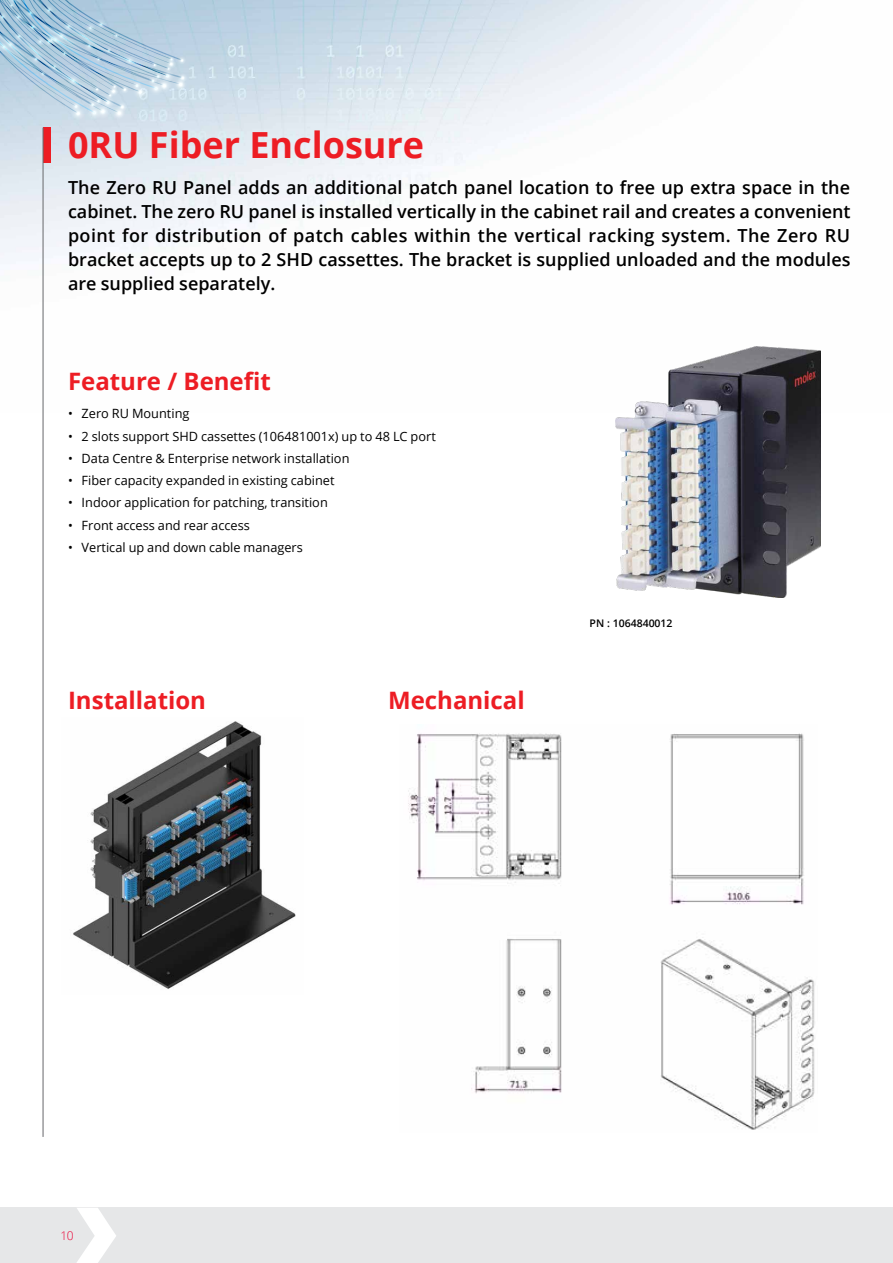
<style>
.page{position:relative;width:893px;height:1263px;background:#fff}
.page>*{position:absolute;margin:0;border:0;box-sizing:border-box;transform-origin:0 0}
.t1{font:700 36px "Open Sans";color:#ed1d24}
.t2{font:700 24px "Open Sans";color:#ed1d24}
.t3{font:600 18px/24px "Open Sans";color:#000;text-align:justify}
.t4{font:12.75px "Open Sans";color:#000}
.t5{font:300 12px "Open Sans";color:#ea0437}
.t6{font:600 10.5px "Open Sans";color:#000}
</style>
<div class="page">
<img style="left:0;top:0;width:821px;height:412px">
<div style="left:0;top:1208px;width:893px;height:55px;background:#e6e7e8"></div>
<svg style="left:0;top:0;width:484px;height:121px;background:#c3d7e5"></svg>
<svg style="left:77px;top:1208px;width:39px;height:55px"></svg>
<div style="left:43px;top:128px;width:8px;height:35px;background:#ed1d24"></div>
<hr style="left:43px;top:128px;width:1px;height:1009px;background:#6d6e71">
<img style="left:616px;top:346px;width:204px;height:252px">
<img style="left:73px;top:721px;width:223px;height:268px">
<img style="left:408px;top:733px;width:407px;height:397px">
<h1 class="t1" style="left:68px;top:120px;width:358px">0RU Fiber Enclosure</h1>
<p class="t3" style="left:68px;top:175px;width:784px">The Zero RU Panel adds an additional patch panel location to free up extra space in the cabinet. The zero RU panel is installed vertically in the cabinet rail and creates a convenient point for distribution of patch cables within the vertical racking system. The Zero RU bracket accepts up to 2 SHD cassettes. The bracket is supplied unloaded and the modules are supplied separately.</p>
<h2 class="t2" style="left:68px;top:364px;width:204px">Feature / Benefit</h2>
<p class="t4" style="left:68px;top:405px;width:123px">• Zero RU Mounting</p>
<p class="t4" style="left:68px;top:427px;width:369px">• 2 slots support SHD cassettes (106481001x) up to 48 LC port</p>
<p class="t4" style="left:68px;top:449px;width:283px">• Data Centre &amp; Enterprise network installation</p>
<p class="t4" style="left:68px;top:472px;width:268px">• Fiber capacity expanded in existing cabinet</p>
<p class="t4" style="left:68px;top:494px;width:261px">• Indoor application for patching, transition</p>
<p class="t4" style="left:68px;top:516px;width:183px">• Front access and rear access</p>
<p class="t4" style="left:68px;top:538px;width:236px">• Vertical up and down cable managers</p>
<h2 class="t2" style="left:68px;top:684px;width:140px">Installation</h2>
<h2 class="t2" style="left:388px;top:684px;width:138px">Mechanical</h2>
<p class="t6" style="left:590px;top:616px;width:84px">PN : 1064840012</p>
<p class="t5" style="left:61px;top:1227px;width:15px">10</p>
</div>
